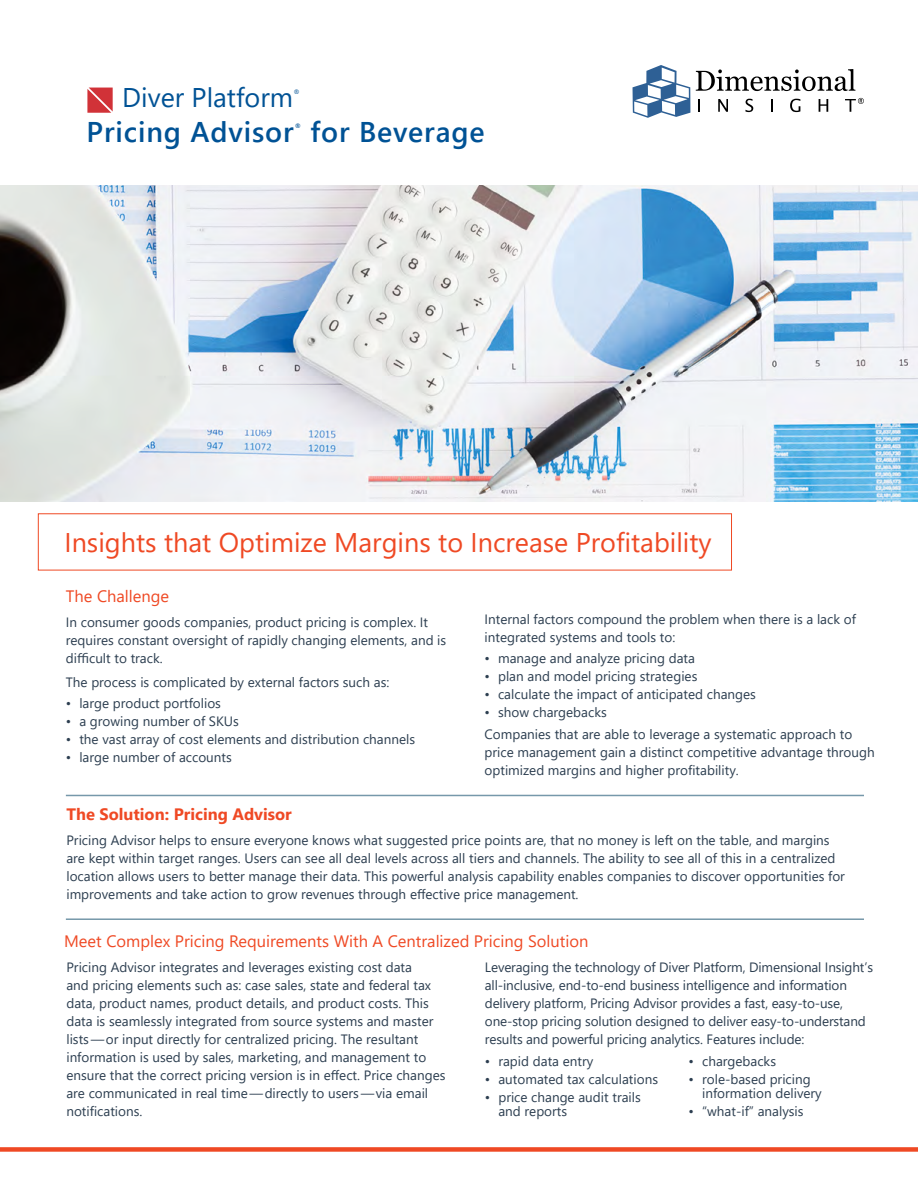
<style>
.page{position:relative;width:918px;height:1188px;background:#fff}
.page>*{position:absolute;margin:0;border:0;box-sizing:border-box;transform-origin:0 0}
.t1{font:600 28.5px "Segoe UI";letter-spacing:.03em;color:#005295}
.t2{font:27px "Segoe UI";color:#ef4924}
.t3{font:27px "Segoe UI";color:#005295}
.t4{font:16.5px "Segoe UI";color:#ef4924}
.t5{font:700 16.5px "Segoe UI";color:#ef4924}
.t6{font:13.5px/18px "Segoe UI";color:#2c3e50}
.t7{font:600 7.8px "Segoe UI";color:#005295}
.t8{font:7.8px "Segoe UI";color:#005295}
.s1{font-style:italic}
</style>
<div class="page">
<img style="left:0;top:186px;width:918px;height:315px">
<svg style="left:633px;top:65px;width:231px;height:53px"></svg>
<div style="left:0;top:1147px;width:918px;height:5px;background:#ef4924"></div>
<svg style="left:87px;top:88px;width:26px;height:25px"></svg>
<hr style="left:66px;top:795px;width:798px;height:1px;background:#7698aa">
<hr style="left:66px;top:918px;width:798px;height:2px;background:#7698aa">
<h2 class="t3" style="left:122px;top:72px;width:172px">Diver Platform</h2>
<p class="t8" style="left:293px;top:85px;width:9px">®</p>
<h1 class="t1" style="left:87px;top:105px;width:209px">Pricing Advisor</h1>
<p class="t7" style="left:295px;top:119px;width:8px">®</p>
<h1 class="t1" style="left:311px;top:105px;width:176px">for Beverage</h1>
<h2 class="t2" style="left:65px;top:517px;width:649px">Insights that Optimize Margins to Increase Profitability</h2>
<p class="t4" style="left:66px;top:580px;width:105px">The Challenge</p>
<p class="t6" style="left:66px;top:612px;width:382px">In consumer goods companies, product pricing is complex. It requires constant oversight of rapidly changing elements, and is difficult to track.</p>
<p class="t6" style="left:66px;top:672px;width:325px">The process is complicated by external factors such as:</p>
<p class="t6" style="left:66px;top:693px;width:157px">• large product portfolios</p>
<p class="t6" style="left:66px;top:711px;width:175px">• a growing number of SKUs</p>
<p class="t6" style="left:66px;top:729px;width:351px">• the vast array of cost elements and distribution channels</p>
<p class="t6" style="left:66px;top:747px;width:168px">• large number of accounts</p>
<p class="t6" style="left:485px;top:609px;width:373px">Internal factors compound the problem when there is a lack of integrated systems and tools to:</p>
<p class="t6" style="left:485px;top:648px;width:212px">• manage and analyze pricing data</p>
<p class="t6" style="left:485px;top:666px;width:214px">• plan and model pricing strategies</p>
<p class="t6" style="left:485px;top:684px;width:273px">• calculate the impact of anticipated changes</p>
<p class="t6" style="left:485px;top:699px;width:369px;line-height:22.5px">• show chargebacks<br>Companies that are able to leverage a systematic approach to</p>
<p class="t6" style="left:485px;top:742px;width:392px">price management gain a distinct competitive advantage through optimized margins and higher profitability.</p>
<p class="t5" style="left:66px;top:799px;width:227px">The Solution: Pricing Advisor</p>
<p class="t6" style="left:66px;top:830px;width:780px">Pricing Advisor helps to ensure everyone knows what suggested price points are, that no money is left on the table, and margins are kept within target ranges. Users can see all deal levels across all tiers and channels. The ability to see all of this in a centralized location allows users to better manage their data. This powerful analysis capability enables companies to discover opportunities for improvements and take action to grow revenues through effective price management.</p>
<p class="t4" style="left:64px;top:925px;width:526px">Meet Complex Pricing Requirements With A Centralized Pricing Solution</p>
<p class="t6" style="left:485px;top:957px;width:390px">Leveraging the technology of Diver Platform, Dimensional Insight’s all-inclusive, end-to-end business intelligence and information delivery platform, Pricing Advisor provides a fast, easy-to-use, one-stop pricing solution designed to deliver easy-to-understand results and powerful pricing analytics. Features include:</p>
<p class="t6" style="left:66px;top:957px;width:381px">Pricing Advisor integrates and leverages existing cost data<br>and pricing elements such as: case sales, state and federal tax data, product names, product details, and product costs. This data is seamlessly integrated from source systems and master lists<span class="s1">—</span>or input directly for centralized pricing. The resultant information is used by sales, marketing, and management to ensure that the correct pricing version is in effect. Price changes are communicated in real time<span class="s1">—</span>directly to users<span class="s1">—</span>via email notifications.</p>
<p class="t6" style="left:689px;top:1051px;width:89px">• chargebacks</p>
<p class="t6" style="left:702px;top:1071px;width:121px;line-height:13.5px;text-indent:-14px">• role-based pricing information delivery</p>
<p class="t6" style="left:689px;top:1101px;width:117px">• “what-if” analysis</p>
<p class="t6" style="left:485px;top:1051px;width:110px">• rapid data entry</p>
<p class="t6" style="left:485px;top:1069px;width:175px">• automated tax calculations</p>
<p class="t6" style="left:498px;top:1089px;width:144px;line-height:13.5px;text-indent:-14px">• price change audit trails and reports</p>
</div>
